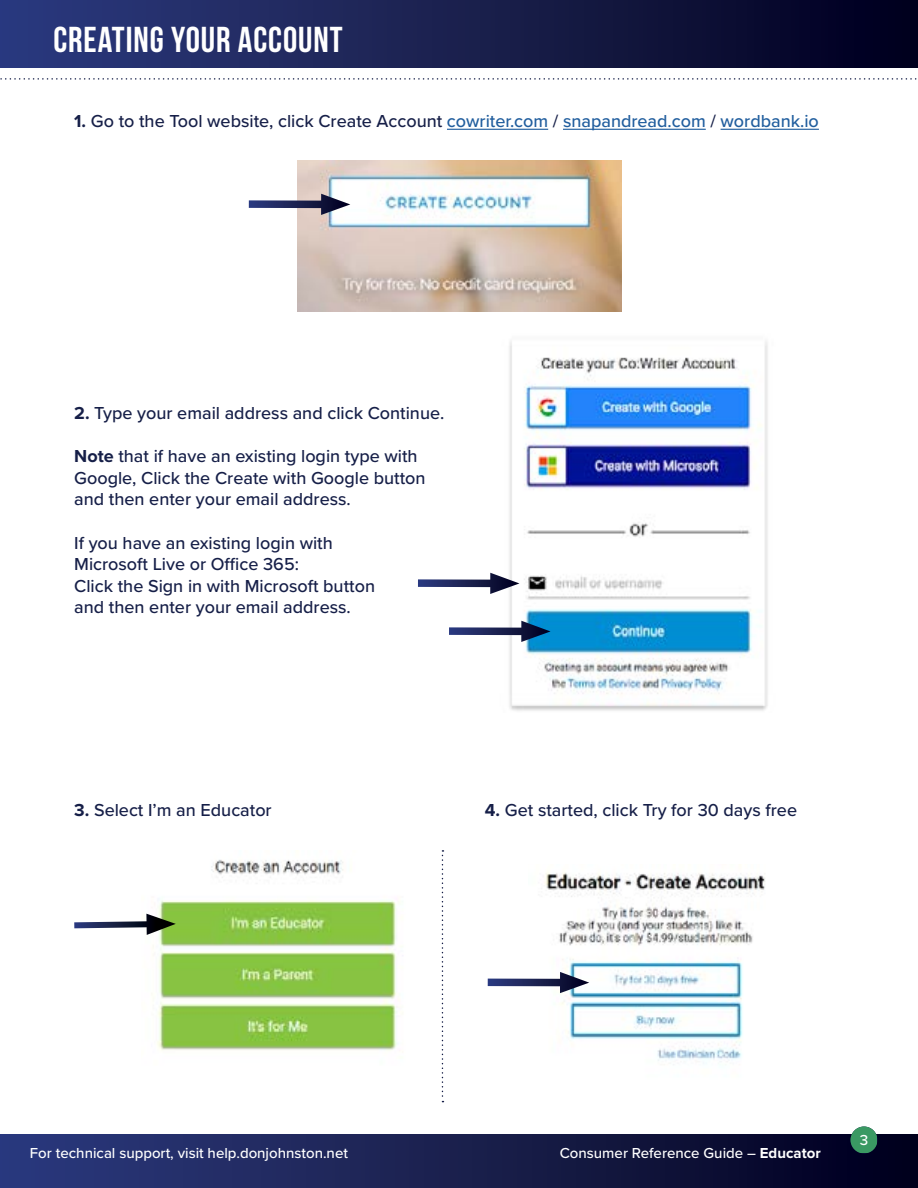
<style>
.page{position:relative;width:918px;height:1188px;background:#fff}
.page>*{position:absolute;margin:0;border:0;box-sizing:border-box;transform-origin:0 0}
.t1{font:36px "Bebas Neue";letter-spacing:.025em;color:#fff}
.t2{font:500 18px/21.6px "Proxima Nova";color:#161f48}
.t3{font:500 15px "Proxima Nova";color:#fff}
.s1{font-weight:700}
.s2{color:#215e9e}
</style>
<div class="page">
<div style="left:0;top:0;width:918px;height:68px;background:linear-gradient(to right,#2e3c7f,#02011e)"></div>
<div style="left:0;top:1134px;width:918px;height:54px;background:linear-gradient(to right,#2e3c7e,#01001d)"></div>
<svg style="left:0;top:78px;width:917px;height:2px"></svg>
<svg style="left:442px;top:850px;width:1px;height:252px"></svg>
<hr style="left:447px;top:129px;width:101px;height:1px;background:#215e9e">
<hr style="left:563px;top:129px;width:143px;height:1px;background:#215e9e">
<hr style="left:721px;top:129px;width:98px;height:1px;background:#215e9e">
<img style="left:146px;top:859px;width:252px;height:192px">
<svg style="left:74px;top:914px;width:102px;height:21px"></svg>
<div style="left:850px;top:1126px;width:28px;height:28px;background:#3a9963;border-radius:14px"></div>
<img style="left:478px;top:341px;width:290px;height:370px">
<img style="left:298px;top:160px;width:324px;height:152px">
<svg style="left:249px;top:200px;width:72px;height:8px"></svg>
<svg style="left:321px;top:194px;width:29px;height:21px"></svg>
<svg style="left:418px;top:579px;width:72px;height:8px"></svg>
<svg style="left:490px;top:573px;width:29px;height:21px"></svg>
<svg style="left:449px;top:627px;width:72px;height:8px"></svg>
<svg style="left:521px;top:621px;width:30px;height:21px"></svg>
<img style="left:528px;top:872px;width:237px;height:192px">
<svg style="left:488px;top:979px;width:72px;height:7px"></svg>
<svg style="left:560px;top:972px;width:29px;height:21px"></svg>
<h1 class="t1" style="left:53px;top:20px;width:291px">CREATING YOUR ACCOUNT</h1>
<p class="t2" style="left:74px;top:109px;width:746px"><span class="s1">1.</span> Go to the Tool website, click Create Account <span class="s2">cowriter.com</span> / <span class="s2">snapandread.com</span> / <span class="s2">wordbank.io</span></p>
<p class="t2" style="left:74px;top:401px;width:372px"><span class="s1">2.</span> Type your email address and click Continue.</p>
<p class="t2" style="left:74px;top:445px;width:353px"><span class="s1">Note</span> that if have an existing login type with<br>Google, Click the Create with Google button and then enter your email address.</p>
<p class="t2" style="left:74px;top:531px;width:302px">If you have an existing login with Microsoft Live or Office 365:<br>Click the Sign in with Microsoft button and then enter your email address.</p>
<p class="t2" style="left:74px;top:799px;width:199px"><span class="s1">3.</span> Select I’m an Educator</p>
<p class="t2" style="left:485px;top:799px;width:314px"><span class="s1">4.</span> Get started, click Try for 30 days free</p>
<p class="t3" style="left:30px;top:1142px;width:320px">For technical support, visit help.donjohnston.net</p>
<p class="t3" style="left:560px;top:1142px;width:263px">Consumer Reference Guide – <span class="s1">Educator</span></p>
<p class="t3" style="left:860px;top:1129px;width:10px">3</p>
</div>
